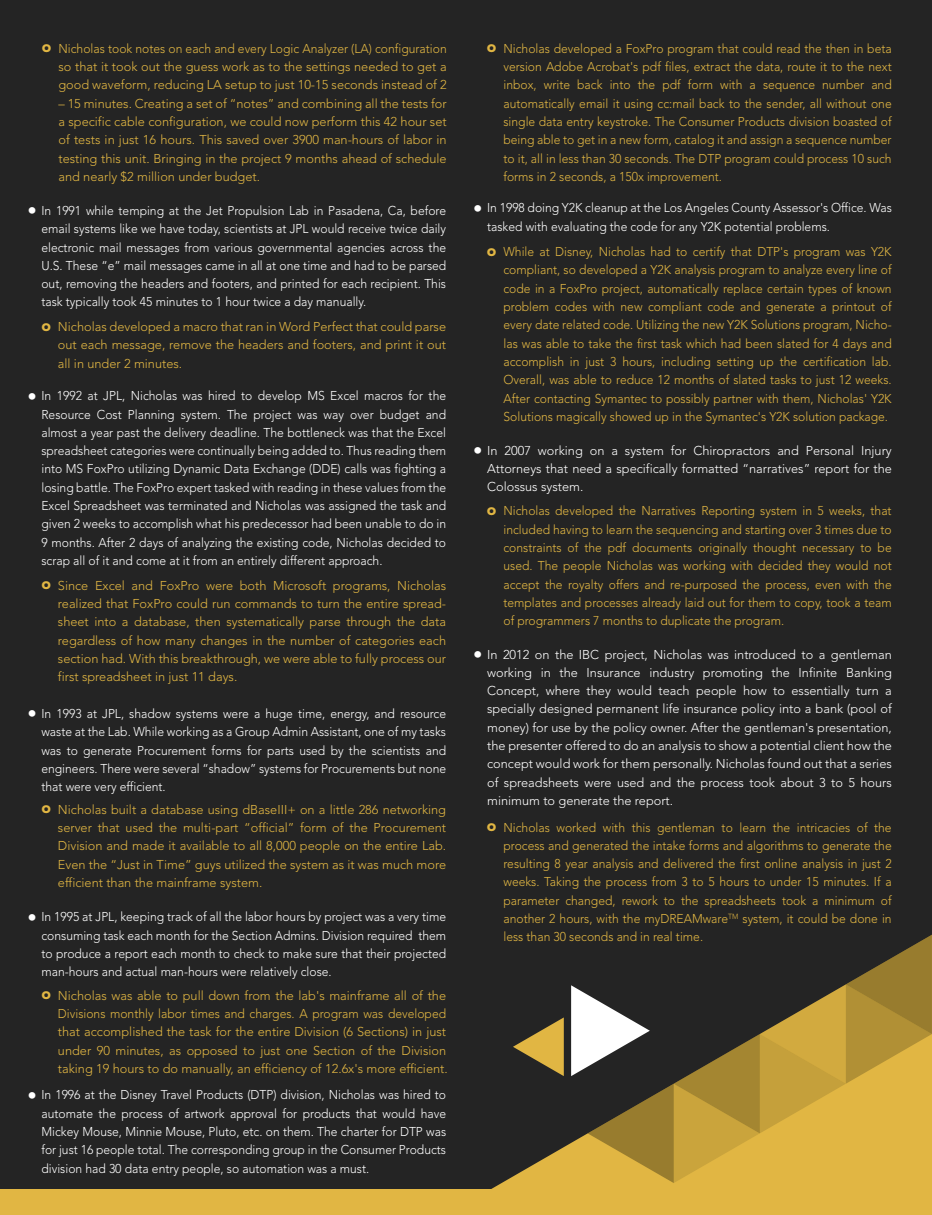
<style>
.page{position:relative;width:932px;height:1215px;background:#242424}
.page>*{position:absolute;margin:0;border:0;box-sizing:border-box;transform-origin:0 0}
.t1{font:900 18.75px "Avenir";color:#fff}
.t2{font:900 15.75px "Avenir";color:#e1b643}
.t3{font:300 12.75px/18.3px "Avenir";color:#e1b643;text-align:justify;scale:.95 1}
.t4{font:300 12.75px/18.3px "Avenir";color:#fff;text-align:justify;scale:.95 1}
.t5{font:300 12.75px/18.3px "Avenir";color:#e1b643;text-align:justify}
.t6{font:300 12.75px/18.3px "Avenir";color:#fff;text-align:justify}
</style>
<div class="page">
<svg style="left:491px;top:1143px;width:440px;height:46px;fill:#e1b643"></svg>
<svg style="left:571px;top:935px;width:360px;height:248px"></svg>
<svg style="left:513px;top:1017px;width:51px;height:59px"></svg>
<div style="left:0;top:1189px;width:932px;height:26px;background:#e1b643"></div>
<p class="t3" style="left:58px;top:39px;width:410px">Nicholas took notes on each and every Logic Analyzer (LA) configuration so that it took out the guess work as to the settings needed to get a good waveform, reducing LA setup to just 10-15 seconds instead of 2</p>
<p class="t5" style="left:58px;top:94px;width:390px">– 15 minutes. Creating a set of “notes” and combining all the tests for a specific cable configuration, we could now perform this 42 hour set of tests in just 16 hours. This saved over 3900 man-hours of labor in testing this unit. Bringing in the project 9 months ahead of schedule and nearly $2 million under budget.</p>
<p class="t2" style="left:42px;top:37px;width:11px">o</p>
<p class="t3" style="left:503px;top:39px;width:410px">Nicholas developed a FoxPro program that could read the then in beta version Adobe Acrobat's pdf files, extract the data, route it to the next inbox, write back into the pdf form with a sequence number and automatically email it using cc:mail back to the sender, all without one single data entry keystroke. The Consumer Products division boasted of being able to get in a new form, catalog it and assign a sequence number to it, all in less than 30 seconds. The DTP program could process 10 such forms in 2 seconds, a 150x improvement.</p>
<p class="t2" style="left:487px;top:37px;width:11px">o</p>
<h1 class="t1" style="left:28px;top:200px;width:11px">•</h1>
<p class="t4" style="left:487px;top:199px;width:427px">In 1998 doing Y2K cleanup at the Los Angeles County Assessor's Office. Was tasked with evaluating the code for any Y2K potential problems.</p>
<h1 class="t1" style="left:473px;top:197px;width:11px">•</h1>
<p class="t4" style="left:41px;top:201px;width:427px">In 1991 while temping at the Jet Propulsion Lab in Pasadena, Ca, before email systems like we have today, scientists at JPL would receive twice daily electronic mail messages from various governmental agencies across the U.S. These “e” mail messages came in all at one time and had to be parsed out, removing the headers and footers, and printed for each recipient. This task typically took 45 minutes to 1 hour twice a day manually.</p>
<p class="t3" style="left:503px;top:243px;width:410px">While at Disney, Nicholas had to certify that DTP's program was Y2K compliant, so developed a Y2K analysis program to analyze every line of code in a FoxPro project, automatically replace certain types of known problem codes with new compliant code and generate a printout of every date related code. Utilizing the new Y2K Solutions program, Nicho&shy;las was able to take the first task which had been slated for 4 days and accomplish in just 3 hours, including setting up the certification lab.<br>Overall, was able to reduce 12 months of slated tasks to just 12 weeks.<br>After contacting Symantec to possibly partner with them, Nicholas' Y2K Solutions magically showed up in the Symantec's Y2K solution package.</p>
<p class="t2" style="left:487px;top:241px;width:11px">o</p>
<p class="t5" style="left:58px;top:318px;width:390px">Nicholas developed a macro that ran in Word Perfect that could parse out each message, remove the headers and footers, and print it out all in under 2 minutes.</p>
<p class="t2" style="left:41px;top:316px;width:11px">o</p>
<p class="t4" style="left:41px;top:387px;width:427px">In 1992 at JPL, Nicholas was hired to develop MS Excel macros for the Resource Cost Planning system. The project was way over budget and almost a year past the delivery deadline. The bottleneck was that the Excel spreadsheet categories were continually being added to. Thus reading them into MS FoxPro utilizing Dynamic Data Exchange (DDE) calls was fighting a losing battle. The FoxPro expert tasked with reading in these values from the Excel Spreadsheet was terminated and Nicholas was assigned the task and given 2 weeks to accomplish what his predecessor had been unable to do in 9 months. After 2 days of analyzing the existing code, Nicholas decided to scrap all of it and come at it from an entirely different approach.</p>
<h1 class="t1" style="left:28px;top:385px;width:11px">•</h1>
<p class="t6" style="left:487px;top:441px;width:406px">In 2007 working on a system for Chiropractors and Personal Injury Attorneys that need a specifically formatted “narratives” report for the Colossus system.</p>
<h1 class="t1" style="left:473px;top:439px;width:11px">•</h1>
<p class="t3" style="left:503px;top:502px;width:410px">Nicholas developed the Narratives Reporting system in 5 weeks, that included having to learn the sequencing and starting over 3 times due to constraints of the pdf documents originally thought necessary to be used. The people Nicholas was working with decided they would not accept the royalty offers and re-purposed the process, even with the templates and processes already laid out for them to copy, took a team of programmers 7 months to duplicate the program.</p>
<p class="t2" style="left:487px;top:500px;width:11px">o</p>
<p class="t5" style="left:58px;top:576px;width:390px">Since Excel and FoxPro were both Microsoft programs, Nicholas realized that FoxPro could run commands to turn the entire spread&shy;sheet into a database, then systematically parse through the data regardless of how many changes in the number of categories each section had. With this breakthrough, we were able to fully process our first spreadsheet in just 11 days.</p>
<p class="t2" style="left:41px;top:574px;width:11px">o</p>
<p class="t6" style="left:487px;top:645px;width:406px">In 2012 on the IBC project, Nicholas was introduced to a gentleman working in the Insurance industry promoting the Infinite Banking Concept, where they would teach people how to essentially turn a specially designed permanent life insurance policy into a bank (pool of money) for use by the policy owner. After the gentleman's presentation, the presenter offered to do an analysis to show a potential client how the concept would work for them personally. Nicholas found out that a series of spreadsheets were used and the process took about 3 to 5 hours minimum to generate the report.</p>
<h1 class="t1" style="left:473px;top:643px;width:11px">•</h1>
<p class="t4" style="left:41px;top:704px;width:427px">In 1993 at JPL, shadow systems were a huge time, energy, and resource waste at the Lab. While working as a Group Admin Assistant, one of my tasks was to generate Procurement forms for parts used by the scientists and engineers. There were several “shadow” systems for Procurements but none that were very efficient.</p>
<h1 class="t1" style="left:28px;top:702px;width:11px">•</h1>
<p class="t5" style="left:58px;top:800px;width:390px">Nicholas built a database using dBaseIII+ on a little 286 networking server that used the multi-part “official” form of the Procurement Division and made it available to all 8,000 people on the entire Lab.<br>Even the “Just in Time” guys utilized the system as it was much more efficient than the mainframe system.</p>
<p class="t2" style="left:41px;top:798px;width:11px">o</p>
<p class="t3" style="left:503px;top:818px;width:410px">Nicholas worked with this gentleman to learn the intricacies of the process and generated the intake forms and algorithms to generate the resulting 8 year analysis and delivered the first online analysis in just 2 weeks. Taking the process from 3 to 5 hours to under 15 minutes. If a parameter changed, rework to the spreadsheets took a minimum of another 2 hours, with the myDREAMware<sup>TM</sup> system, it could be done in less than 30 seconds and in real time.</p>
<p class="t2" style="left:487px;top:816px;width:11px">o</p>
<p class="t4" style="left:41px;top:908px;width:427px">In 1995 at JPL, keeping track of all the labor hours by project was a very time consuming task each month for the Section Admins. Division required them to produce a report each month to check to make sure that their projected man-hours and actual man-hours were relatively close.</p>
<h1 class="t1" style="left:28px;top:906px;width:11px">•</h1>
<p class="t5" style="left:58px;top:986px;width:391px;text-align:left">Nicholas was able to pull down from the lab's mainframe all of the Divisions monthly labor times and charges. A program was developed that accomplished the task for the entire Division (6 Sections) in just under 90 minutes, as opposed to just one Section of the Division taking 19 hours to do manually, an efficiency of 12.6x's more efficient.</p>
<p class="t2" style="left:41px;top:984px;width:11px">o</p>
<p class="t4" style="left:41px;top:1086px;width:427px">In 1996 at the Disney Travel Products (DTP) division, Nicholas was hired to automate the process of artwork approval for products that would have Mickey Mouse, Minnie Mouse, Pluto, etc. on them. The charter for DTP was for just 16 people total. The corresponding group in the Consumer Products division had 30 data entry people, so automation was a must.</p>
<h1 class="t1" style="left:28px;top:1084px;width:11px">•</h1>
</div>
